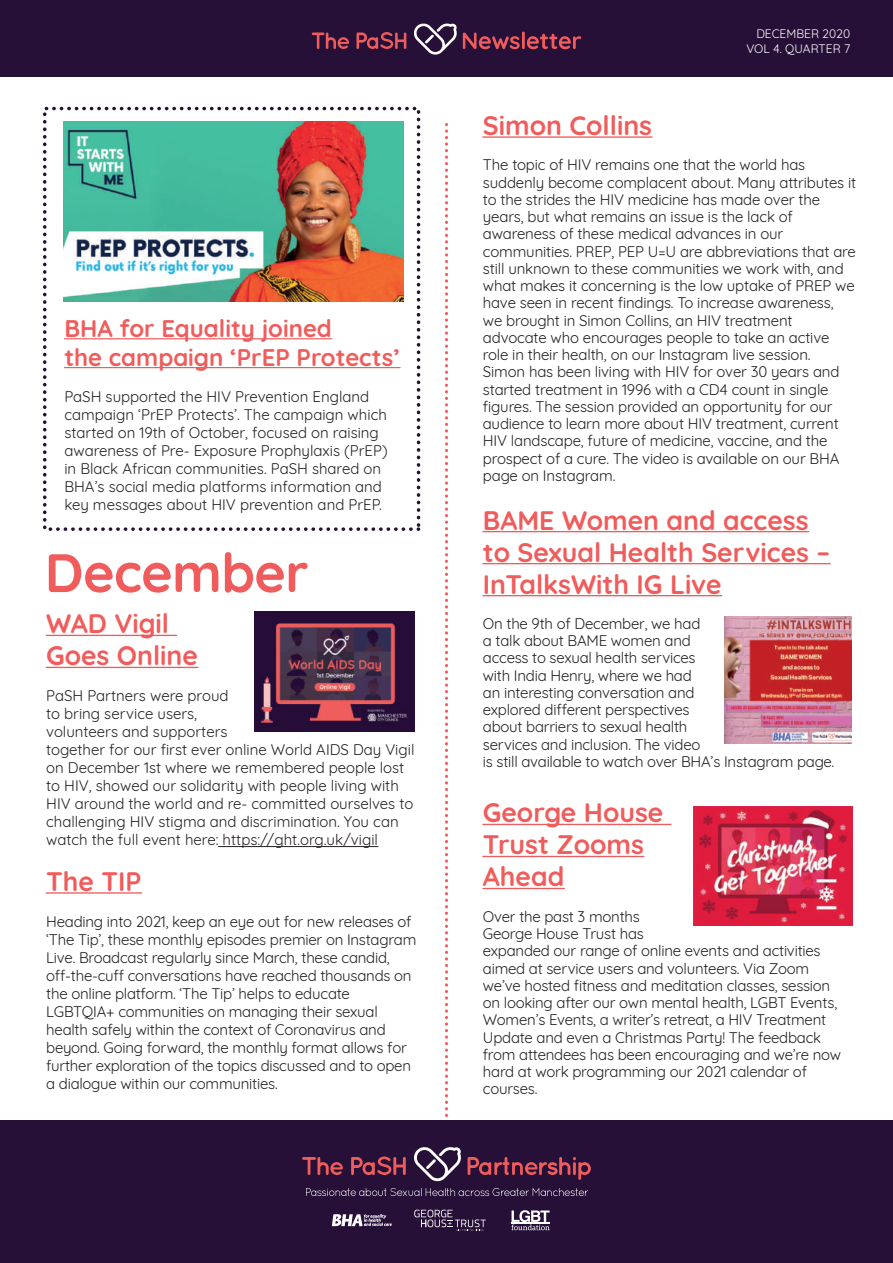
<style>
.page{position:relative;width:893px;height:1263px;background:#fff}
.page>*{position:absolute;margin:0;border:0;box-sizing:border-box;transform-origin:0 0}
.t1{font:700 54px "Quicksand";letter-spacing:-.01em;color:#f05c5b}
.t2{font:700 26.7px/32px "Quicksand";color:#f05c5b}
.t3{font:700 24px/28.8px "Quicksand";color:#f05c5b}
.t4{font:15px/17.2px "Quicksand";letter-spacing:-.01em;color:#231f20}
.t5{font:12px/14.4px "Quicksand";color:#fff;text-align:right}
</style>
<div class="page">
<div style="left:0;top:1120px;width:893px;height:143px;background:#271038"></div>
<svg style="left:302px;top:124px;width:289px;height:1107px"></svg>
<div style="left:0;top:0;width:893px;height:77px;background:#271038"></div>
<svg style="left:312px;top:33px;width:37px;height:16px"></svg>
<svg style="left:356px;top:32px;width:50px;height:17px"></svg>
<svg style="left:414px;top:23px;width:43px;height:32px"></svg>
<svg style="left:463px;top:32px;width:118px;height:17px"></svg>
<div style="left:43px;top:107px;width:377px;height:424px;border:4px dashed #271038"></div>
<hr style="left:64px;top:338px;width:268px;height:1px;background:#f05c5b">
<hr style="left:64px;top:367px;width:336px;height:1px;background:#f05c5b">
<img style="left:63px;top:121px;width:341px;height:180px">
<img style="left:255px;top:612px;width:159px;height:119px">
<hr style="left:46px;top:635px;width:131px;height:1px;background:#f05c5b">
<hr style="left:46px;top:667px;width:152px;height:1px;background:#f05c5b">
<hr style="left:219px;top:846px;width:159px;height:1px;background:#231f20">
<hr style="left:46px;top:892px;width:96px;height:2px;background:#f05c5b">
<hr style="left:483px;top:136px;width:169px;height:2px;background:#f05c5b">
<img style="left:725px;top:617px;width:127px;height:126px">
<hr style="left:483px;top:531px;width:326px;height:1px;background:#f05c5b">
<hr style="left:483px;top:563px;width:347px;height:1px;background:#f05c5b">
<hr style="left:483px;top:595px;width:239px;height:1px;background:#f05c5b">
<hr style="left:483px;top:824px;width:188px;height:1px;background:#f05c5b">
<hr style="left:483px;top:856px;width:161px;height:1px;background:#f05c5b">
<hr style="left:483px;top:888px;width:81px;height:1px;background:#f05c5b">
<img style="left:693px;top:806px;width:159px;height:120px">
<h3 class="t3" style="left:64px;top:312px;width:337px">BHA for Equality joined<br>the campaign ‘PrEP Protects’</h3>
<p class="t4" style="left:64px;top:386px;width:325px;line-height:18px">PaSH supported the HIV Prevention England campaign ‘PrEP Protects’. The campaign which started on 19th of October, focused on raising awareness of Pre- Exposure Prophylaxis (PrEP) in Black African communities. PaSH shared on BHA’s social media platforms information and key messages about HIV prevention and PrEP.</p>
<h1 class="t1" style="left:45px;top:528px;width:265px">December</h1>
<h2 class="t2" style="left:46px;top:606px;width:153px">WAD Vigil<br>Goes Online</h2>
<p class="t4" style="left:46px;top:685px;width:370px;line-height:18px">PaSH Partners were proud<br>to bring service users,<br>volunteers and supporters<br>together for our first ever online World AIDS Day Vigil on December 1st where we remembered people lost to HIV, showed our solidarity with people living with HIV around the world and re- committed ourselves to challenging HIV stigma and discrimination. You can watch the full event here: https://ght.org.uk/vigil</p>
<h2 class="t2" style="left:46px;top:863px;width:97px">The TIP</h2>
<p class="t4" style="left:46px;top:911px;width:372px;line-height:18px">Heading into 2021, keep an eye out for new releases of ‘The Tip’, these monthly episodes premier on Instagram Live. Broadcast regularly since March, these candid, off-the-cuff conversations have reached thousands on the online platform. ‘The Tip’ helps to educate LGBTQIA+ communities on managing their sexual health safely within the context of Coronavirus and beyond. Going forward, the monthly format allows for further exploration of the topics discussed and to open a dialogue within our communities.</p>
<p class="t5" style="left:746px;top:25px;width:105px">DECEMBER 2020<br>VOL 4. QUARTER 7</p>
<h2 class="t2" style="left:483px;top:107px;width:171px">Simon Collins</h2>
<p class="t4" style="left:483px;top:155px;width:375px">The topic of HIV remains one that the world has suddenly become complacent about. Many attributes it to the strides the HIV medicine has made over the years, but what remains an issue is the lack of awareness of these medical advances in our communities. PREP, PEP U=U are abbreviations that are still unknown to these communities we work with, and what makes it concerning is the low uptake of PREP we have seen in recent findings. To increase awareness, we brought in Simon Collins, an HIV treatment advocate who encourages people to take an active role in their health, on our Instagram live session.<br>Simon has been living with HIV for over 30 years and started treatment in 1996 with a CD4 count in single figures. The session provided an opportunity for our audience to learn more about HIV treatment, current HIV landscape, future of medicine, vaccine, and the prospect of a cure. The video is available on our BHA page on Instagram.</p>
<h2 class="t2" style="left:483px;top:502px;width:349px">BAME Women and access to Sexual Health Services –<br>InTalksWith IG Live</h2>
<p class="t4" style="left:483px;top:613px;width:353px">On the 9th of December, we had<br>a talk about BAME women and<br>access to sexual health services<br>with India Henry, where we had<br>an interesting conversation and<br>explored different perspectives<br>about barriers to sexual health<br>services and inclusion. The video<br>is still available to watch over BHA’s Instagram page.</p>
<h2 class="t2" style="left:483px;top:795px;width:182px">George House<br>Trust Zooms<br>Ahead</h2>
<p class="t4" style="left:483px;top:906px;width:360px">Over the past 3 months<br>George House Trust has<br>expanded our range of online events and activities aimed at service users and volunteers. Via Zoom we’ve hosted fitness and meditation classes, session on looking after our own mental health, LGBT Events, Women’s Events, a writer’s retreat, a HIV Treatment Update and even a Christmas Party! The feedback from attendees has been encouraging and we’re now hard at work programming our 2021 calendar of courses.</p>
</div>
